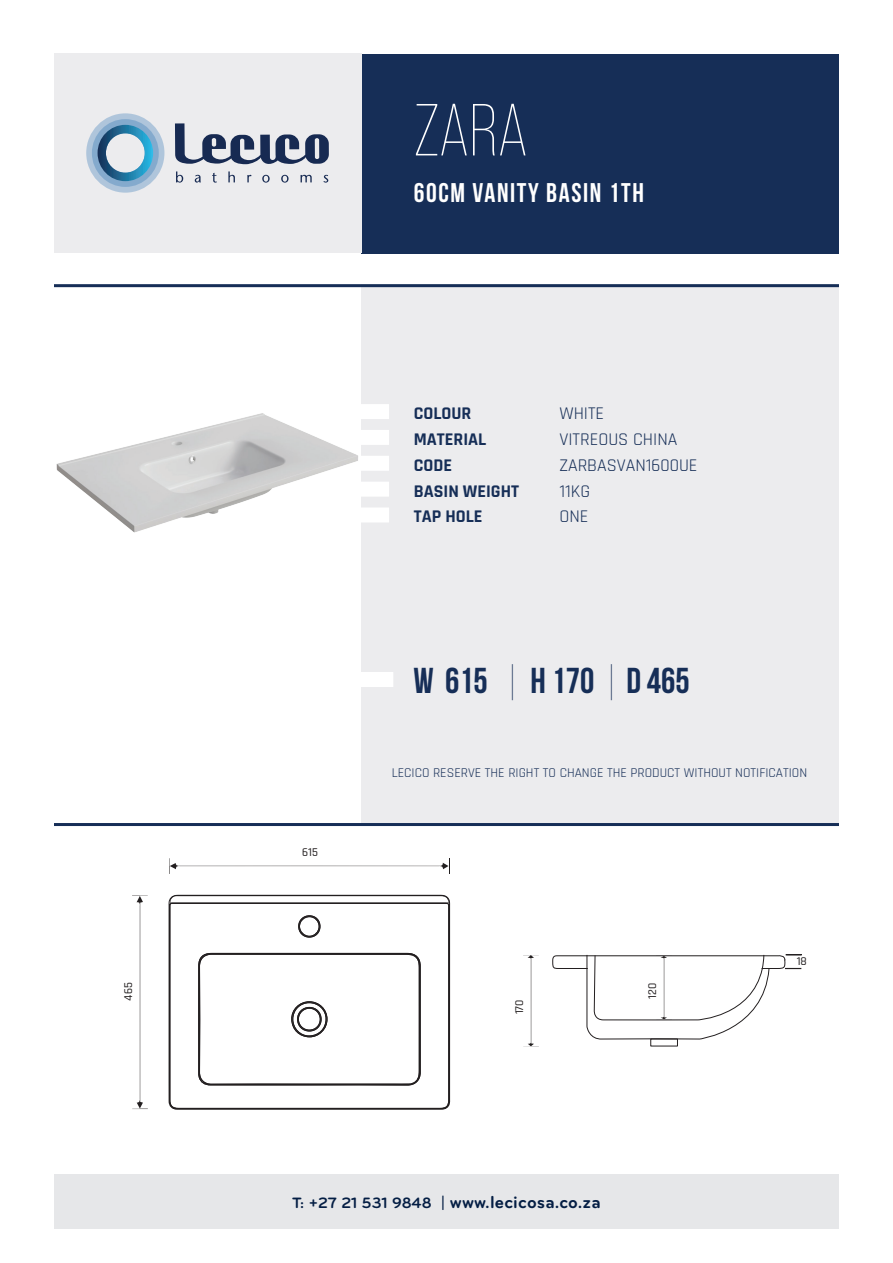
<style>
.page{position:relative;width:893px;height:1263px;background:#fff}
.page>*{position:absolute;margin:0;border:0;box-sizing:border-box;transform-origin:0 0}
.t1{font:300 73.5px "Bebas Neue Pro";color:#fff}
.t2{font:36px "Bebas Neue";color:#162e57}
.t3{font:27px "Bebas Neue";letter-spacing:.06em;color:#fff}
.t4{font:18px "Rajdhani";color:#162e57}
.t5{font:700 18px "Rajdhani";color:#162e57}
.t6{font:700 18px "Bryant";letter-spacing:.01em;color:#041e44}
.t7{font:13.5px "Rajdhani";color:#162e57}
.t8{font:500 12px "Rajdhani";color:#231f20}
.s1{font-family:"Bebas Neue Pro";font-weight:300}
.s2{font-size:15.6px}
</style>
<div class="page">
<div style="left:362px;top:284px;width:477px;height:539px;background:#ececee"></div>
<div style="left:361px;top:54px;width:478px;height:200px;background:#162e57"></div>
<hr style="left:54px;top:284px;width:785px;height:3px;background:#162e57">
<hr style="left:54px;top:823px;width:785px;height:3px;background:#162e57">
<div style="left:346px;top:404px;width:43px;height:15px;background:#fff"></div>
<div style="left:346px;top:430px;width:43px;height:15px;background:#fff"></div>
<div style="left:346px;top:456px;width:43px;height:15px;background:#fff"></div>
<div style="left:346px;top:482px;width:43px;height:15px;background:#fff"></div>
<div style="left:346px;top:507px;width:43px;height:15px;background:#fff"></div>
<div style="left:54px;top:1174px;width:785px;height:55px;background:#e6e7e9"></div>
<div style="left:54px;top:53px;width:307px;height:200px;background:#ececee"></div>
<img style="left:56px;top:413px;width:302px;height:120px">
<svg style="left:132px;top:895px;width:16px;height:214px"></svg>
<svg style="left:523px;top:955px;width:16px;height:91px"></svg>
<svg style="left:169px;top:858px;width:281px;height:16px"></svg>
<svg style="left:169px;top:902px;width:281px;height:207px"></svg>
<svg style="left:170px;top:896px;width:279px;height:6px"></svg>
<svg style="left:198px;top:665px;width:223px;height:445px"></svg>
<svg style="left:198px;top:667px;width:222px;height:418px"></svg>
<div style="left:299px;top:916px;width:21px;height:21px;border:1px solid #231f20;border-radius:50%"></div>
<div style="left:291px;top:1001px;width:36px;height:36px;border:1px solid #231f20;border-radius:50%"></div>
<div style="left:292px;top:1002px;width:35px;height:34px;border:1px solid #231f20;border-radius:50%"></div>
<div style="left:297px;top:1007px;width:25px;height:24px;border:1px solid #231f20;border-radius:50%"></div>
<div style="left:298px;top:1008px;width:23px;height:22px;border:1px solid #231f20;border-radius:50%"></div>
<div style="left:650px;top:1038px;width:28px;height:8px;border:1px solid #231f20"></div>
<svg style="left:552px;top:954px;width:250px;height:86px"></svg>
<svg style="left:175px;top:123px;width:154px;height:60px"></svg>
<svg style="left:86px;top:113px;width:78px;height:80px"></svg>
<p class="t8" style="left:121px;top:1001px;width:20px;rotate:-90deg">465</p>
<h1 class="t1" style="left:414px;top:90px;width:115px">ZARA</h1>
<h3 class="t3" style="left:414px;top:178px;width:232px">60CM VANITY BASIN 1TH</h3>
<h3 class="t5" style="left:414px;top:402px;width:59px">COLOUR</h3>
<h3 class="t4" style="left:559px;top:403px;width:46px">WHITE</h3>
<h3 class="t5" style="left:414px;top:428px;width:74px">MATERIAL</h3>
<h3 class="t4" style="left:559px;top:429px;width:119px">VITREOUS CHINA</h3>
<h3 class="t5" style="left:414px;top:454px;width:40px">CODE</h3>
<h3 class="t4" style="left:559px;top:455px;width:140px">ZARBASVAN1600UE</h3>
<h3 class="t5" style="left:414px;top:480px;width:107px">BASIN WEIGHT</h3>
<h3 class="t4" style="left:559px;top:480px;width:32px">11KG</h3>
<h3 class="t5" style="left:414px;top:506px;width:70px">TAP HOLE</h3>
<h3 class="t4" style="left:559px;top:506px;width:31px">ONE</h3>
<h2 class="t2" style="left:414px;top:661px;width:278px">W 615 <span class="s1">|</span> H 170 <span class="s1">|</span> D 465</h2>
<p class="t8" style="left:302px;top:845px;width:17px">615</p>
<p class="t7" style="left:392px;top:765px;width:417px">LECICO RESERVE THE RIGHT TO CHANGE THE PRODUCT WITHOUT NOTIFICATION</p>
<p class="t8" style="left:512px;top:1014px;width:16px;rotate:-90deg">170</p>
<p class="t8" style="left:645px;top:999px;width:17px;rotate:-90deg">120</p>
<p class="t8" style="left:797px;top:954px;width:12px">18</p>
<h3 class="t6" style="left:292px;top:1191px;width:310px"><span class="s2">T: +27 21 531 9848 |</span> www.lecicosa.co.za</h3>
</div>
